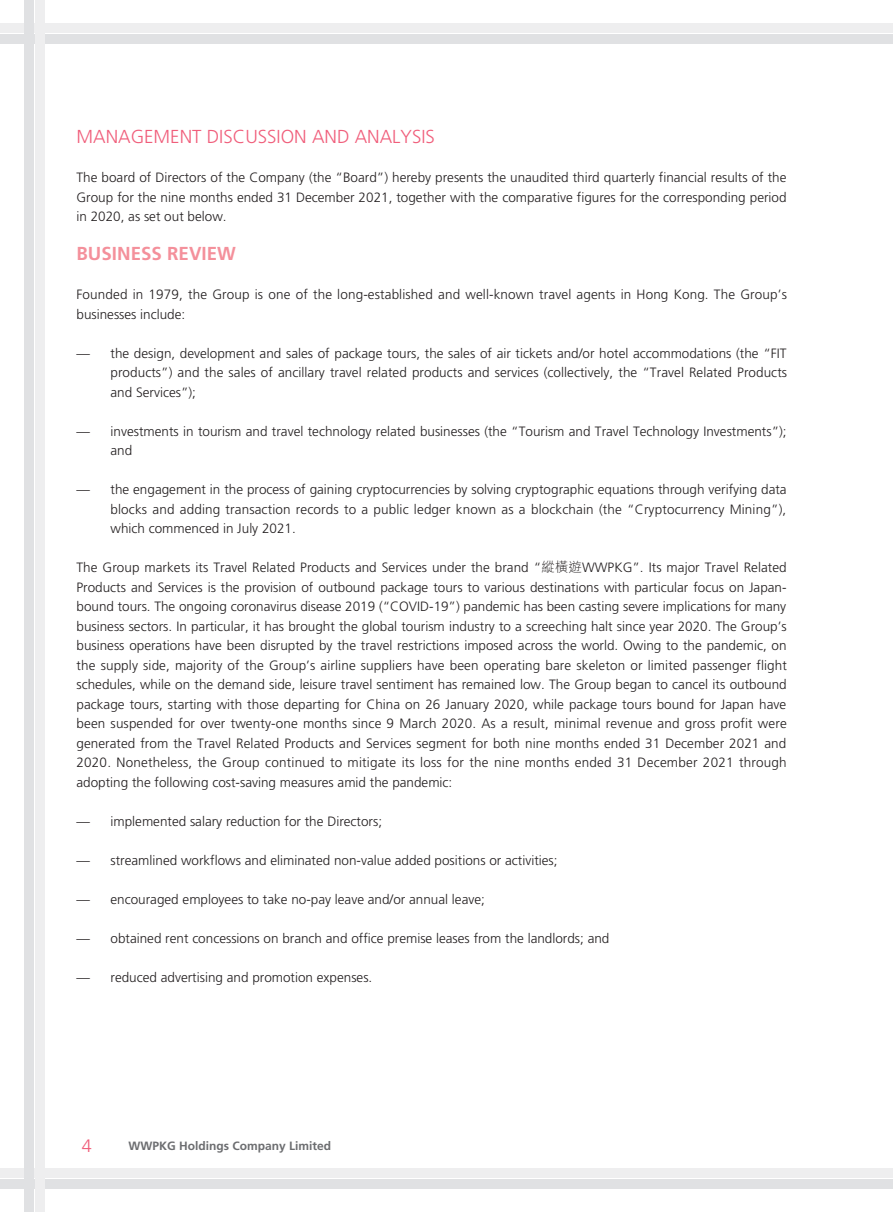
<style>
.page{position:relative;width:893px;height:1212px;background:#fff}
.page>*{position:absolute;margin:0;border:0;box-sizing:border-box;transform-origin:0 0}
._01_H1{font:300 18.75px "Frutiger LT Std";color:#f05e7b}
._02_H2{font:700 18.75px "Frutiger LT Std";color:#f4909b}
.t1{font:300 18px "Frutiger LT Std";color:#f05e7b}
._00_txt{font:300 13.5px/19.5px "Frutiger LT Std";color:#231f20;text-align:justify}
.t2{font:700 12px "Frutiger LT Std";color:#6c6d70}
.s1{font-family:"M Hei HK"}
</style>
<div class="page">
<div style="left:0;top:23px;width:893px;height:10px;background:#eeeeef"></div>
<div style="left:0;top:34px;width:893px;height:10px;background:#e0e1e3"></div>
<div style="left:0;top:1168px;width:893px;height:10px;background:#eeeeef"></div>
<div style="left:0;top:1179px;width:893px;height:10px;background:#e0e1e3"></div>
<div style="left:35px;top:0;width:9px;height:1212px;background:#eeeeef"></div>
<div style="left:24px;top:0;width:10px;height:1212px;background:#e0e1e3"></div>
<p class="_01_H1" style="left:77px;top:126px;width:360px">MANAGEMENT DISCUSSION AND ANALYSIS</p>
<p class="_00_txt" style="left:77px;top:168px;width:711px">The board of Directors of the Company (the “Board”) hereby presents the unaudited third quarterly financial results of the Group for the nine months ended 31 December 2021, together with the comparative figures for the corresponding period in 2020, as set out below.</p>
<p class="_02_H2" style="left:77px;top:243px;width:161px">BUSINESS REVIEW</p>
<p class="_00_txt" style="left:77px;top:285px;width:712px">Founded in 1979, the Group is one of the long-established and well-known travel agents in Hong Kong. The Group’s businesses include:</p>
<p class="_00_txt" style="left:111px;top:343px;width:678px;text-indent:-34px">— the design, development and sales of package tours, the sales of air tickets and/or hotel accommodations (the “FIT products”) and the sales of ancillary travel related products and services (collectively, the “Travel Related Products and Services”);</p>
<p class="_00_txt" style="left:111px;top:421px;width:678px;text-indent:-34px">— investments in tourism and travel technology related businesses (the “Tourism and Travel Technology Investments”); and</p>
<p class="_00_txt" style="left:111px;top:480px;width:678px;text-indent:-34px">— the engagement in the process of gaining cryptocurrencies by solving cryptographic equations through verifying data blocks and adding transaction records to a public ledger known as a blockchain (the “Cryptocurrency Mining”), which commenced in July 2021.</p>
<p class="_00_txt" style="left:77px;top:558px;width:712px">The Group markets its Travel Related Products and Services under the brand “<span class="s1">縱橫遊</span>WWPKG”. Its major Travel Related Products and Services is the provision of outbound package tours to various destinations with particular focus on Japan&shy;bound tours. The ongoing coronavirus disease 2019 (“COVID-19”) pandemic has been casting severe implications for many business sectors. In particular, it has brought the global tourism industry to a screeching halt since year 2020. The Group’s business operations have been disrupted by the travel restrictions imposed across the world. Owing to the pandemic, on the supply side, majority of the Group’s airline suppliers have been operating bare skeleton or limited passenger flight schedules, while on the demand side, leisure travel sentiment has remained low. The Group began to cancel its outbound package tours, starting with those departing for China on 26 January 2020, while package tours bound for Japan have been suspended for over twenty-one months since 9 March 2020. As a result, minimal revenue and gross profit were generated from the Travel Related Products and Services segment for both nine months ended 31 December 2021 and 2020. Nonetheless, the Group continued to mitigate its loss for the nine months ended 31 December 2021 through adopting the following cost-saving measures amid the pandemic:</p>
<p class="_00_txt" style="left:77px;top:811px;width:307px">— implemented salary reduction for the Directors;</p>
<p class="_00_txt" style="left:77px;top:850px;width:483px">— streamlined workflows and eliminated non-value added positions or activities;</p>
<p class="_00_txt" style="left:77px;top:889px;width:410px">— encouraged employees to take no-pay leave and/or annual leave;</p>
<p class="_00_txt" style="left:77px;top:928px;width:534px">— obtained rent concessions on branch and office premise leases from the landlords; and</p>
<p class="_00_txt" style="left:77px;top:967px;width:297px">— reduced advertising and promotion expenses.</p>
<p class="t1" style="left:82px;top:1135px;width:12px">4</p>
<p class="t2" style="left:129px;top:1139px;width:204px">WWPKG Holdings Company Limited</p>
</div>
